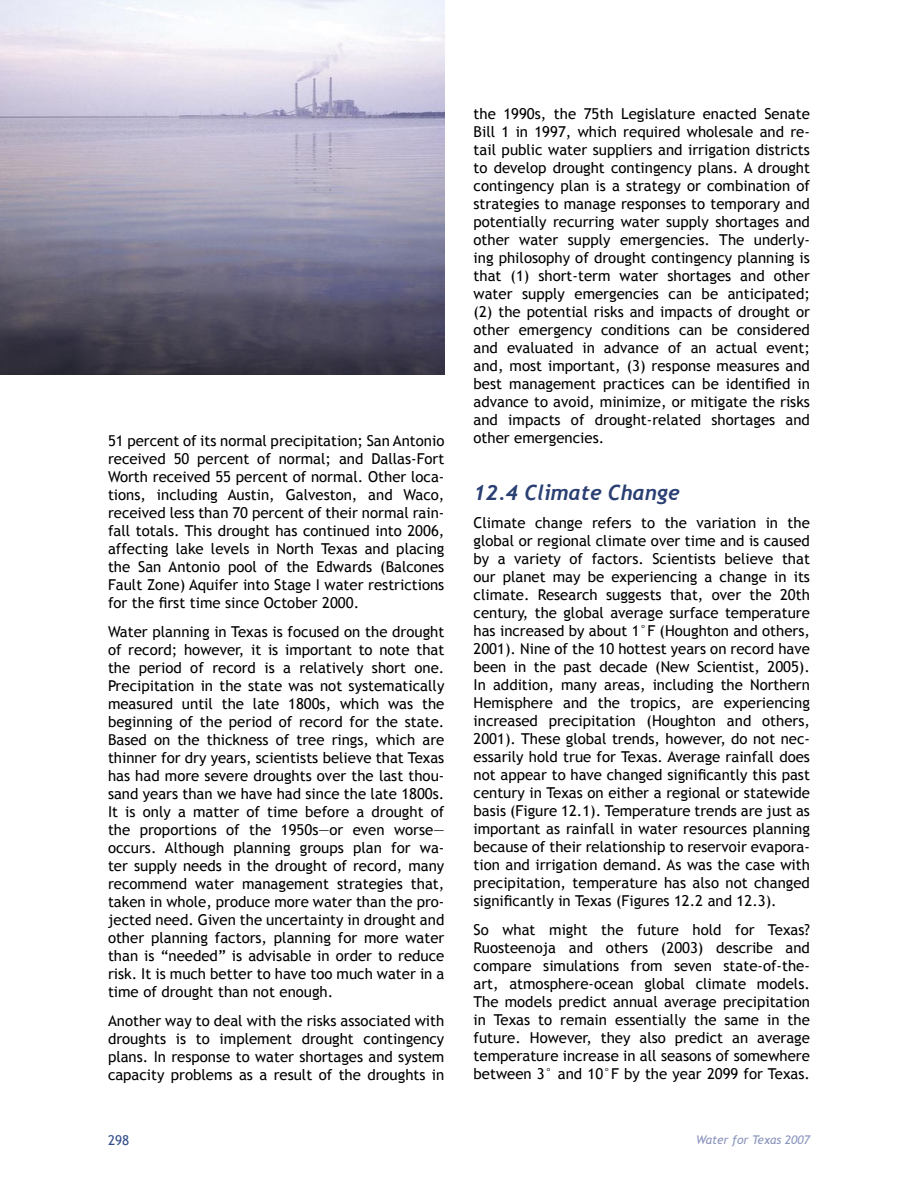
<style>
.page{position:relative;width:918px;height:1188px;background:#fff}
.page>*{position:absolute;margin:0;border:0;box-sizing:border-box;transform-origin:0 0}
.Heading_5{font:italic 700 21px "Trebuchet";color:#2a3f73}
.t1{font:15px/18px "Trebuchet MS";color:#000;text-align:justify}
.Summary{font:13.5px "Trebuchet MS";color:#324e8b}
.Summary-2{font:italic 12px "Trebuchet MS";color:#8b95bd}
</style>
<div class="page">
<img style="left:0;top:0;width:444px;height:374px">
<p class="t1" style="left:108px;top:432px;width:338px">51 percent of its normal precipitation; San Antonio received 50 percent of normal; and Dallas-Fort Worth received 55 percent of normal. Other loca&shy;tions, including Austin, Galveston, and Waco, received less than 70 percent of their normal rain&shy;fall totals. This drought has continued into 2006, affecting lake levels in North Texas and placing the San Antonio pool of the Edwards (Balcones Fault Zone) Aquifer into Stage I water restrictions for the first time since October 2000.</p>
<p class="t1" style="left:108px;top:623px;width:338px">Water planning in Texas is focused on the drought of record; however, it is important to note that the period of record is a relatively short one.<br>Precipitation in the state was not systematically measured until the late 1800s, which was the beginning of the period of record for the state.<br>Based on the thickness of tree rings, which are thinner for dry years, scientists believe that Texas has had more severe droughts over the last thou&shy;sand years than we have had since the late 1800s.<br>It is only a matter of time before a drought of the proportions of the 1950s—or even worse— occurs. Although planning groups plan for wa&shy;ter supply needs in the drought of record, many recommend water management strategies that, taken in whole, produce more water than the pro&shy;jected need. Given the uncertainty in drought and other planning factors, planning for more water than is “needed” is advisable in order to reduce risk. It is much better to have too much water in a time of drought than not enough.</p>
<p class="t1" style="left:108px;top:1012px;width:338px">Another way to deal with the risks associated with droughts is to implement drought contingency plans. In response to water shortages and system capacity problems as a result of the droughts in</p>
<p class="t1" style="left:474px;top:105px;width:338px">the 1990s, the 75th Legislature enacted Senate Bill 1 in 1997, which required wholesale and re&shy;tail public water suppliers and irrigation districts to develop drought contingency plans. A drought contingency plan is a strategy or combination of strategies to manage responses to temporary and potentially recurring water supply shortages and other water supply emergencies. The underly&shy;ing philosophy of drought contingency planning is that (1) short-term water shortages and other water supply emergencies can be anticipated; (2) the potential risks and impacts of drought or other emergency conditions can be considered and evaluated in advance of an actual event; and, most important, (3) response measures and best management practices can be identified in advance to avoid, minimize, or mitigate the risks and impacts of drought-related shortages and other emergencies.</p>
<p class="Heading_5" style="left:474px;top:479px;width:208px">12.4 Climate Change</p>
<p class="t1" style="left:474px;top:514px;width:338px">Climate change refers to the variation in the global or regional climate over time and is caused by a variety of factors. Scientists believe that our planet may be experiencing a change in its climate. Research suggests that, over the 20th century, the global average surface temperature has increased by about 1°F (Houghton and others, 2001). Nine of the 10 hottest years on record have been in the past decade (New Scientist, 2005).<br>In addition, many areas, including the Northern Hemisphere and the tropics, are experiencing increased precipitation (Houghton and others, 2001). These global trends, however, do not nec&shy;essarily hold true for Texas. Average rainfall does not appear to have changed significantly this past century in Texas on either a regional or statewide basis (Figure 12.1). Temperature trends are just as important as rainfall in water resources planning because of their relationship to reservoir evapora&shy;tion and irrigation demand. As was the case with precipitation, temperature has also not changed significantly in Texas (Figures 12.2 and 12.3).</p>
<p class="t1" style="left:474px;top:921px;width:338px">So what might the future hold for Texas?<br>Ruosteenoja and others (2003) describe and compare simulations from seven state-of-the&shy;art, atmosphere-ocean global climate models.<br>The models predict annual average precipitation in Texas to remain essentially the same in the future. However, they also predict an average temperature increase in all seasons of somewhere between 3° and 10°F by the year 2099 for Texas.</p>
<p class="Summary" style="left:108px;top:1133px;width:23px">298</p>
<p class="Summary-2" style="left:696px;top:1133px;width:115px">Water for Texas 2007</p>
</div>
